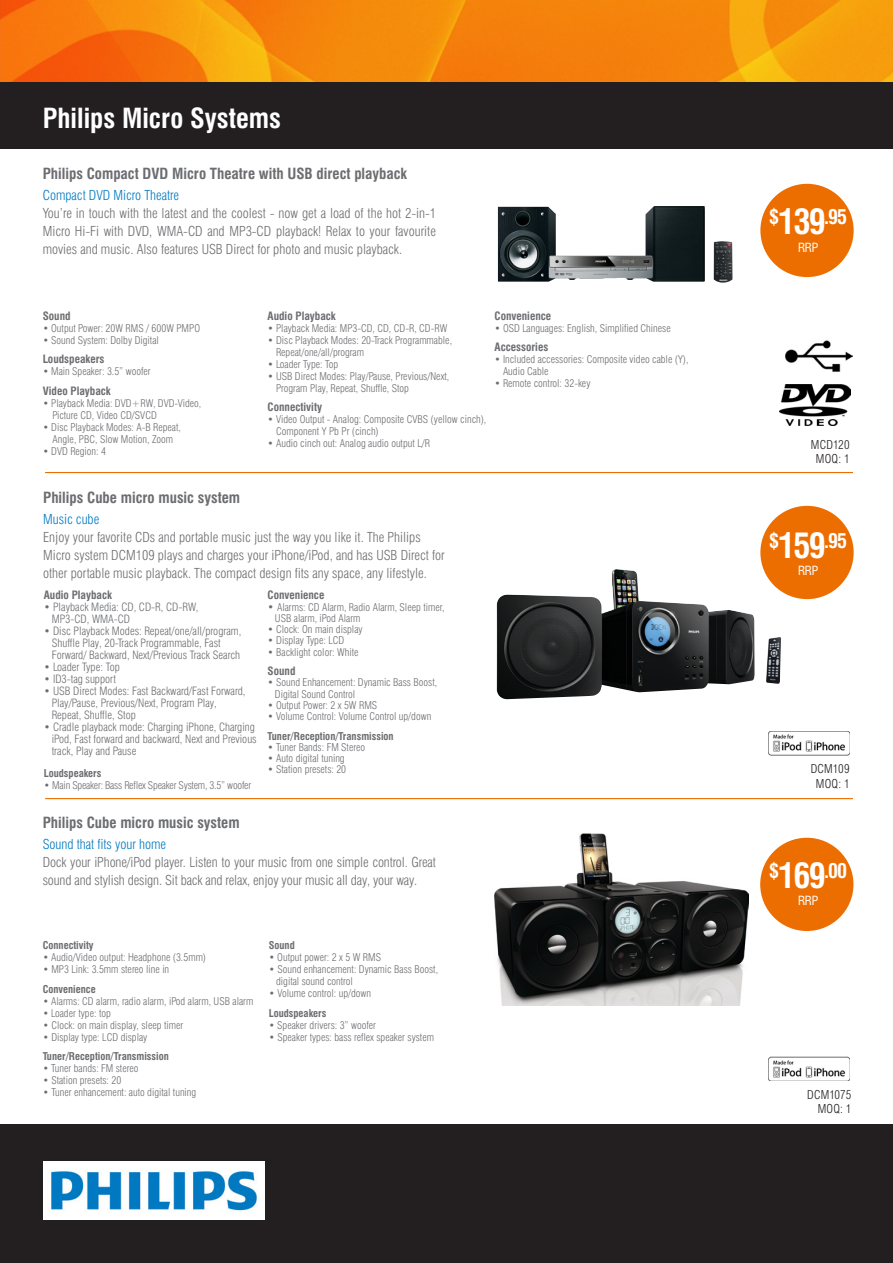
<style>
.page{position:relative;width:893px;height:1263px;background:#fff}
.page>*{position:absolute;margin:0;border:0;box-sizing:border-box;transform-origin:0 0}
.t1{font:700 condensed 27px "Swiss 721 BT";color:#fff}
.t2{font:700 condensed 19.95px "Swiss 721 BT";color:#fff}
.t3{font:700 condensed 15px "Swiss 721 BT";color:#6c6d70}
.t4{font:300 condensed 13.5px/18px "Swiss 721 BT";color:#6c6d70}
.t5{font:300 condensed 13.5px "Swiss 721 BT";color:#0079c2}
.t6{font:condensed 12.3px "Swiss 721 BT";letter-spacing:-.02em;color:#fff}
.t7{font:300 condensed 12px/14.4px "Swiss 721 BT";letter-spacing:.015em;color:#231f20;text-align:center}
.t8{font:300 condensed 11.25px/12px "Swiss 721 BT";color:#6c6d70}
.t9{font:700 condensed 11.25px "Swiss 721 BT";color:#6c6d70}
.t10{font:300 condensed 10.5px/12px "Swiss 721 BT";color:#6c6d70}
.t11{font:700 condensed 10.5px "Swiss 721 BT";color:#6c6d70}
.t12{font:300 condensed 10.5px "Swiss 721 BT";letter-spacing:-.02em;color:#6c6d70}
.s1{font-size:11.25px}
.s2{font-size:34.2px}
</style>
<div class="page">
<img style="left:0;top:0;width:893px;height:82px">
<div style="left:0;top:82px;width:893px;height:67px;background:#231f20"></div>
<hr style="left:45px;top:472px;width:808px;height:1px;background:#ed6e00">
<hr style="left:45px;top:798px;width:808px;height:1px;background:#ed6e00">
<div style="left:760px;top:506px;width:94px;height:93px;background:#ed6e00;border-radius:50%"></div>
<div style="left:760px;top:838px;width:93px;height:93px;background:#ed6e00;border-radius:50%"></div>
<div style="left:760px;top:184px;width:94px;height:93px;background:#ed6e00;border-radius:50%"></div>
<div style="left:0;top:1124px;width:893px;height:139px;background:#231f20"></div>
<img style="left:43px;top:1162px;width:221px;height:57px">
<img style="left:498px;top:206px;width:235px;height:77px">
<img style="left:779px;top:384px;width:71px;height:41px">
<img style="left:786px;top:340px;width:66px;height:32px">
<img style="left:496px;top:569px;width:285px;height:130px">
<img style="left:768px;top:1057px;width:82px;height:23px">
<img style="left:768px;top:731px;width:82px;height:24px">
<img style="left:494px;top:834px;width:254px;height:171px">
<h1 class="t1" style="left:43px;top:102px;width:240px">Philips Micro Systems</h1>
<h3 class="t3" style="left:43px;top:165px;width:366px">Philips Compact DVD Micro Theatre with USB direct playback</h3>
<p class="t5" style="left:43px;top:187px;width:138px">Compact DVD Micro Theatre</p>
<p class="t4" style="left:43px;top:204px;width:395px;text-align:justify">You’re in touch with the latest and the coolest - now get a load of the hot 2-in-1<br>Micro Hi-Fi with DVD, WMA-CD and MP3-CD playback! Relax to your favourite movies and music. Also features USB Direct for photo and music playback.</p>
<p class="t9" style="left:43px;top:309px;width:29px">Sound</p>
<p class="t10" style="left:43px;top:322px;width:159px">• Output Power: 20W RMS / 600W PMPO</p>
<p class="t10" style="left:43px;top:334px;width:118px">• Sound System: Dolby Digital</p>
<p class="t9" style="left:43px;top:352px;width:63px">Loudspeakers</p>
<p class="t10" style="left:43px;top:365px;width:110px">• Main Speaker: 3.5” woofer</p>
<p class="t9" style="left:43px;top:384px;width:70px">Video Playback</p>
<p class="t10" style="left:53px;top:397px;width:150px;text-indent:-10px">• Playback Media: DVD+RW, DVD-Video,<br>Picture CD, Video CD/SVCD</p>
<p class="t10" style="left:43px;top:421px;width:140px;text-align:center">• Disc Playback Modes: A-B Repeat,<br>Angle, PBC, Slow Motion, Zoom</p>
<p class="t10" style="left:43px;top:445px;width:65px">• DVD Region: 4</p>
<p class="t9" style="left:268px;top:309px;width:70px">Audio Playback</p>
<p class="t10" style="left:268px;top:322px;width:181px">• Playback Media: MP3-CD, CD, CD-R, CD-RW</p>
<p class="t10" style="left:276px;top:334px;width:178px;text-indent:-9px">• Disc Playback Modes: 20-Track Programmable,<br>Repeat/one/all/program</p>
<p class="t10" style="left:268px;top:358px;width:72px">• Loader Type: Top</p>
<p class="t10" style="left:276px;top:370px;width:175px;text-indent:-9px">• USB Direct Modes: Play/Pause, Previous/Next,<br>Program Play, Repeat, Shuffle, Stop</p>
<p class="t9" style="left:268px;top:400px;width:56px">Connectivity</p>
<p class="t10" style="left:276px;top:413px;width:212px;text-indent:-9px">• Video Output - Analog: Composite CVBS (yellow cinch),<br>Component Y Pb Pr (cinch)</p>
<p class="t10" style="left:268px;top:437px;width:164px">• Audio cinch out: Analog audio output L/R</p>
<p class="t9" style="left:494px;top:309px;width:58px">Convenience</p>
<p class="t10" style="left:494px;top:322px;width:178px">• OSD Languages: English, Simplified Chinese</p>
<p class="t9" style="left:494px;top:340px;width:55px">Accessories</p>
<p class="t10" style="left:503px;top:353px;width:187px;text-indent:-9px">• Included accessories: Composite video cable (Y),<br>Audio Cable</p>
<p class="t10" style="left:494px;top:377px;width:97px">• Remote control: 32-key</p>
<h3 class="t3" style="left:43px;top:488px;width:198px">Philips Cube micro music system</h3>
<p class="t5" style="left:43px;top:511px;width:58px">Music cube</p>
<p class="t4" style="left:43px;top:528px;width:403px">Enjoy your favorite CDs and portable music just the way you like it. The Philips<br>Micro system DCM109 plays and charges your iPhone/iPod, and has USB Direct for other portable music playback. The compact design fits any space, any lifestyle.</p>
<p class="t9" style="left:44px;top:588px;width:70px">Audio Playback</p>
<p class="t8" style="left:52px;top:601px;width:148px;text-indent:-8px">• Playback Media: CD, CD-R, CD-RW,<br>MP3-CD, WMA-CD</p>
<p class="t8" style="left:52px;top:625px;width:191px;text-indent:-8px">• Disc Playback Modes: Repeat/one/all/program,<br>Shuffle Play, 20-Track Programmable, Fast<br>Forward/ Backward, Next/Previous Track Search</p>
<p class="t8" style="left:44px;top:661px;width:78px">• Loader Type: Top</p>
<p class="t8" style="left:44px;top:673px;width:74px">• ID3-tag support</p>
<p class="t8" style="left:52px;top:685px;width:195px;text-indent:-8px">• USB Direct Modes: Fast Backward/Fast Forward,<br>Play/Pause, Previous/Next, Program Play,<br>Repeat, Shuffle, Stop</p>
<p class="t8" style="left:52px;top:721px;width:207px;text-indent:-8px">• Cradle playback mode: Charging iPhone, Charging iPod, Fast forward and backward, Next and Previous track, Play and Pause</p>
<p class="t11" style="left:44px;top:767px;width:59px">Loudspeakers</p>
<p class="t12" style="left:44px;top:779px;width:209px">• Main Speaker: Bass Reflex Speaker System, 3.5” woofer</p>
<p class="t9" style="left:268px;top:588px;width:58px">Convenience</p>
<p class="t10" style="left:275px;top:601px;width:171px;line-height:11.2px;text-indent:-7px"><span class="s1">•</span> Alarms: CD Alarm, Radio Alarm, Sleep timer,<br>USB alarm, iPod Alarm</p>
<p class="t10" style="left:268px;top:623px;width:97px">• Clock: On main display</p>
<p class="t10" style="left:268px;top:634px;width:78px">• Display Type: LCD</p>
<p class="t10" style="left:268px;top:646px;width:92px">• Backlight color: White</p>
<p class="t9" style="left:268px;top:664px;width:29px">Sound</p>
<p class="t10" style="left:275px;top:677px;width:164px;line-height:11.2px;text-indent:-7px">• Sound Enhancement: Dynamic Bass Boost,<br>Digital Sound Control</p>
<p class="t10" style="left:268px;top:699px;width:111px">• Output Power: 2 x 5W RMS</p>
<p class="t10" style="left:268px;top:710px;width:165px">• Volume Control: Volume Control up/down</p>
<p class="t11" style="left:268px;top:729px;width:128px">Tuner/Reception/Transmission</p>
<p class="t10" style="left:268px;top:741px;width:99px">• Tuner Bands: FM Stereo</p>
<p class="t10" style="left:268px;top:752px;width:79px">• Auto digital tuning</p>
<p class="t10" style="left:268px;top:763px;width:80px">• Station presets: 20</p>
<h3 class="t3" style="left:43px;top:814px;width:198px">Philips Cube micro music system</h3>
<p class="t5" style="left:43px;top:836px;width:125px">Sound that fits your home</p>
<p class="t4" style="left:43px;top:853px;width:395px">Dock your iPhone/iPod player. Listen to your music from one simple control. Great sound and stylish design. Sit back and relax, enjoy your music all day, your way.</p>
<p class="t11" style="left:43px;top:939px;width:52px">Connectivity</p>
<p class="t10" style="left:43px;top:951px;width:165px">• Audio/Video output: Headphone (3.5mm)</p>
<p class="t10" style="left:43px;top:963px;width:128px">• MP3 Link: 3.5mm stereo line in</p>
<p class="t11" style="left:43px;top:983px;width:55px">Convenience</p>
<p class="t10" style="left:43px;top:995px;width:212px">• Alarms: CD alarm, radio alarm, iPod alarm, USB alarm</p>
<p class="t10" style="left:43px;top:1007px;width:70px">• Loader type: top</p>
<p class="t10" style="left:43px;top:1019px;width:142px">• Clock: on main display, sleep timer</p>
<p class="t10" style="left:43px;top:1031px;width:106px">• Display type: LCD display</p>
<p class="t11" style="left:43px;top:1050px;width:128px">Tuner/Reception/Transmission</p>
<p class="t10" style="left:43px;top:1062px;width:97px">• Tuner bands: FM stereo</p>
<p class="t10" style="left:43px;top:1074px;width:80px">• Station presets: 20</p>
<p class="t10" style="left:43px;top:1086px;width:155px">• Tuner enhancement: auto digital tuning</p>
<p class="t11" style="left:269px;top:939px;width:28px">Sound</p>
<p class="t10" style="left:269px;top:951px;width:114px">• Output power: 2 x 5 W RMS</p>
<p class="t10" style="left:276px;top:963px;width:164px;text-indent:-7px">• Sound enhancement: Dynamic Bass Boost, digital sound control</p>
<p class="t10" style="left:269px;top:987px;width:104px">• Volume control: up/down</p>
<p class="t11" style="left:269px;top:1007px;width:59px">Loudspeakers</p>
<p class="t10" style="left:269px;top:1019px;width:109px">• Speaker drivers: 3” woofer</p>
<p class="t10" style="left:269px;top:1031px;width:167px">• Speaker types: bass reflex speaker system</p>
<h2 class="t2" style="left:769px;top:205px;width:80px">$<span class="s2">139</span>.95</h2>
<p class="t6" style="left:798px;top:240px;width:22px">RRP</p>
<p class="t7" style="left:811px;top:437px;width:40px">MCD120<br>MOQ: 1</p>
<h2 class="t2" style="left:769px;top:529px;width:80px">$<span class="s2">159</span>.95</h2>
<p class="t6" style="left:798px;top:564px;width:22px">RRP</p>
<p class="t7" style="left:811px;top:762px;width:40px">DCM109<br>MOQ: 1</p>
<h2 class="t2" style="left:769px;top:859px;width:80px">$<span class="s2">169</span>.00</h2>
<p class="t6" style="left:798px;top:893px;width:22px">RRP</p>
<p class="t7" style="left:807px;top:1087px;width:46px;text-align:right">DCM1075<br>MOQ: 1</p>
</div>
